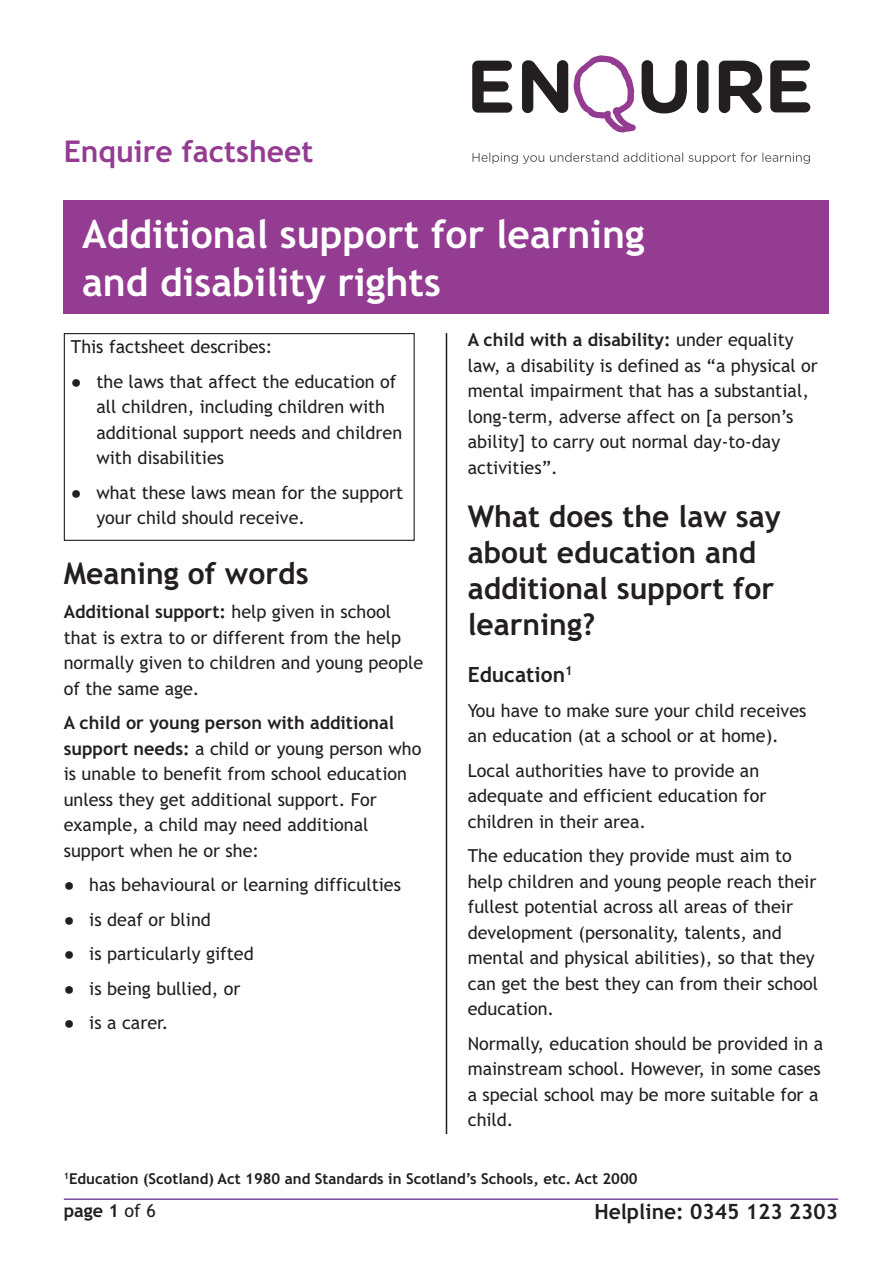
<style>
.page{position:relative;width:893px;height:1263px;background:#fff}
.page>*{position:absolute;margin:0;border:0;box-sizing:border-box;transform-origin:0 0}
.t1{font:700 39px/48px "Trebuchet MS";color:#fff}
.t2{font:700 30px/36px "Trebuchet MS";color:#231f20}
.t3{font:700 30px "Trebuchet MS";color:#943b92}
.t4{font:700 21px "Trebuchet MS";color:#231f20}
.t5{font:18px/25.5px "Trebuchet MS";color:#231f20}
.t6{font:700 18px "Trebuchet MS";color:#231f20}
.t7{font:700 15px "Trebuchet MS";color:#231f20}
.s1{font-weight:700}
.s2{font-weight:400}
</style>
<div class="page">
<svg style="left:472px;top:61px;width:40px;height:52px"></svg>
<svg style="left:719px;top:61px;width:43px;height:52px"></svg>
<div style="left:697px;top:60px;width:12px;height:53px;background:#231f20;border-radius:6px"></div>
<svg style="left:522px;top:55px;width:165px;height:78px"></svg>
<svg style="left:770px;top:60px;width:40px;height:52px"></svg>
<svg style="left:472px;top:152px;width:72px;height:12px"></svg>
<svg style="left:550px;top:152px;width:260px;height:12px"></svg>
<div style="left:64px;top:200px;width:765px;height:113px;background:#943b92"></div>
<hr style="left:446px;top:333px;width:1px;height:801px;background:#231f20">
<hr style="left:64px;top:1198px;width:774px;height:2px;background:#764b9e">
<div style="left:64px;top:333px;width:351px;height:208px;border:1px solid #231f20"></div>
<h2 class="t3" style="left:64px;top:134px;width:251px">Enquire factsheet</h2>
<h1 class="t1" style="left:82px;top:211px;width:564px">Additional support for learning and disability rights</h1>
<p class="t5" style="left:71px;top:334px;width:203px">This factsheet describes:</p>
<p class="t5" style="left:96px;top:369px;width:307px;text-indent:-26px">● the laws that affect the education of all children, including children with additional support needs and children with disabilities</p>
<p class="t5" style="left:96px;top:480px;width:308px;text-indent:-26px">● what these laws mean for the support your child should receive.</p>
<h2 class="t2" style="left:64px;top:555px;width:246px">Meaning of words</h2>
<p class="t5" style="left:64px;top:599px;width:361px"><span class="s1">Additional support:</span> help given in school that is extra to or different from the help normally given to children and young people of the same age.</p>
<p class="t5" style="left:64px;top:710px;width:359px"><span class="s1">A child or young person with additional support needs:</span> a child or young person who is unable to benefit from school education unless they get additional support. For example, a child may need additional support when he or she:</p>
<p class="t5" style="left:64px;top:872px;width:339px">● has behavioural or learning difficulties</p>
<p class="t5" style="left:64px;top:907px;width:149px">● is deaf or blind</p>
<p class="t5" style="left:64px;top:941px;width:192px">● is particularly gifted</p>
<p class="t5" style="left:64px;top:976px;width:178px">● is being bullied, or</p>
<p class="t5" style="left:64px;top:1010px;width:106px">● is a carer.</p>
<p class="t5" style="left:468px;top:327px;width:352px"><span class="s1">A child with a disability:</span> under equality law, a disability is defined as “a physical or mental impairment that has a substantial, long-term, adverse affect on [a person’s ability] to carry out normal day-to-day activities”.</p>
<h2 class="t2" style="left:468px;top:498px;width:315px">What does the law say about education and additional support for learning?</h2>
<p class="t4" style="left:468px;top:663px;width:106px">Education<sup>1</sup></p>
<p class="t5" style="left:468px;top:698px;width:340px">You have to make sure your child receives an education (at a school or at home).</p>
<p class="t5" style="left:468px;top:758px;width:300px">Local authorities have to provide an adequate and efficient education for children in their area.</p>
<p class="t5" style="left:468px;top:843px;width:352px">The education they provide must aim to help children and young people reach their fullest potential across all areas of their development (personality, talents, and mental and physical abilities), so that they can get the best they can from their school education.</p>
<p class="t5" style="left:468px;top:1031px;width:357px">Normally, education should be provided in a mainstream school. However, in some cases a special school may be more suitable for a child.</p>
<p class="t7" style="left:64px;top:1170px;width:575px"><sup>1</sup>Education (Scotland) Act 1980 and Standards in Scotland’s Schools, etc. Act 2000</p>
<p class="t6" style="left:64px;top:1200px;width:94px">page 1 <span class="s2">of 6</span></p>
<p class="t4" style="left:594px;top:1200px;width:245px">Helpline: 0345 123 2303</p>
</div>
